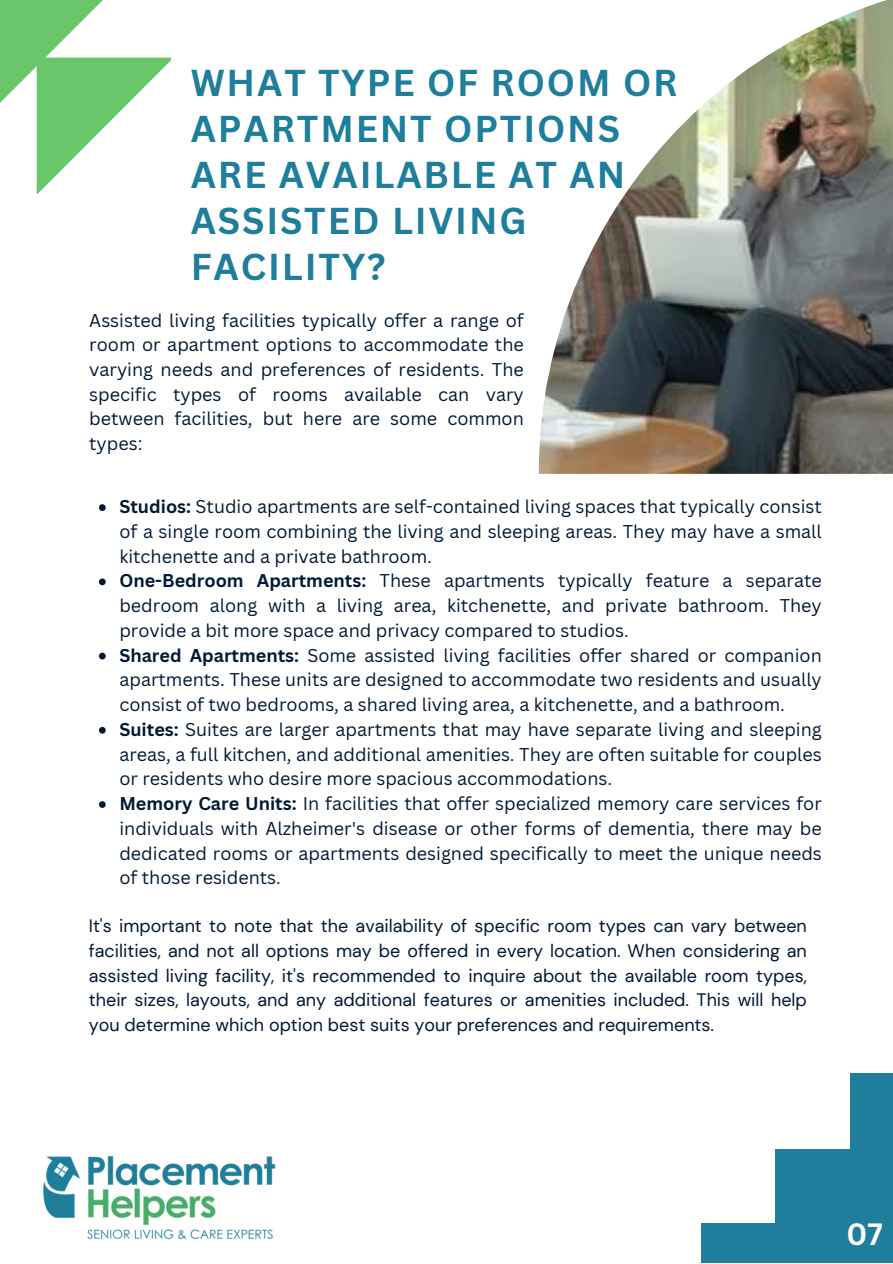
<style>
.page{position:relative;width:893px;height:1264px;background:#fff}
.page>*{position:absolute;margin:0;border:0;box-sizing:border-box;transform-origin:0 0}
.t1{font:700 36.45px/46px "Canva Sans";letter-spacing:.05em;color:#1e7e9c}
.t2{font:700 30px "Canva Sans";color:#fff}
.t3{font:18px/24.8px "Canva Sans";color:#021934;text-align:justify}
.t4{font:18px/24.8px "DM Sans";color:#021934;text-align:justify}
.s1{font-weight:700}
</style>
<div class="page">
<svg style="left:0;top:0;width:171px;height:194px"></svg>
<div style="left:779px;top:1148px;width:113px;height:114px;background:#1e7e9c"></div>
<div style="left:850px;top:1073px;width:42px;height:75px;background:#1e7e9c"></div>
<div style="left:775px;top:1148px;width:77px;height:74px;background:#1e7e9c"></div>
<div style="left:701px;top:1222px;width:78px;height:40px;background:#1e7e9c"></div>
<img style="left:538px;top:0;width:354px;height:474px">
<svg style="left:99px;top:504px;width:7px;height:7px"></svg>
<svg style="left:99px;top:578px;width:7px;height:7px"></svg>
<svg style="left:99px;top:652px;width:7px;height:7px"></svg>
<svg style="left:99px;top:727px;width:7px;height:6px"></svg>
<svg style="left:99px;top:801px;width:7px;height:7px"></svg>
<img style="left:43px;top:1155px;width:233px;height:85px">
<p class="t1" style="left:191px;top:58px;width:488px">WHAT TYPE OF ROOM OR<br>APARTMENT OPTIONS<br>ARE AVAILABLE AT AN<br>ASSISTED LIVING<br>FACILITY?</p>
<p class="t3" style="left:89px;top:307px;width:436px">Assisted living facilities typically offer a range of room or apartment options to accommodate the varying needs and preferences of residents. The specific types of rooms available can vary between facilities, but here are some common types:</p>
<p class="t3" style="left:119px;top:494px;width:704px"><span class="s1">Studios:</span> Studio apartments are self-contained living spaces that typically consist of a single room combining the living and sleeping areas. They may have a small kitchenette and a private bathroom.</p>
<p class="t3" style="left:119px;top:568px;width:703px"><span class="s1">One-Bedroom Apartments:</span> These apartments typically feature a separate bedroom along with a living area, kitchenette, and private bathroom. They provide a bit more space and privacy compared to studios.</p>
<p class="t3" style="left:119px;top:642px;width:703px"><span class="s1">Shared Apartments:</span> Some assisted living facilities offer shared or companion apartments. These units are designed to accommodate two residents and usually consist of two bedrooms, a shared living area, a kitchenette, and a bathroom.</p>
<p class="t3" style="left:119px;top:716px;width:703px"><span class="s1">Suites:</span> Suites are larger apartments that may have separate living and sleeping areas, a full kitchen, and additional amenities. They are often suitable for couples or residents who desire more spacious accommodations.</p>
<p class="t3" style="left:119px;top:790px;width:704px"><span class="s1">Memory Care Units:</span> In facilities that offer specialized memory care services for individuals with Alzheimer's disease or other forms of dementia, there may be dedicated rooms or apartments designed specifically to meet the unique needs of those residents.</p>
<p class="t4" style="left:89px;top:913px;width:719px">It's important to note that the availability of specific room types can vary between facilities, and not all options may be offered in every location. When considering an assisted living facility, it's recommended to inquire about the available room types, their sizes, layouts, and any additional features or amenities included. This will help you determine which option best suits your preferences and requirements.</p>
<p class="t2" style="left:846px;top:1212px;width:38px">07</p>
</div>
